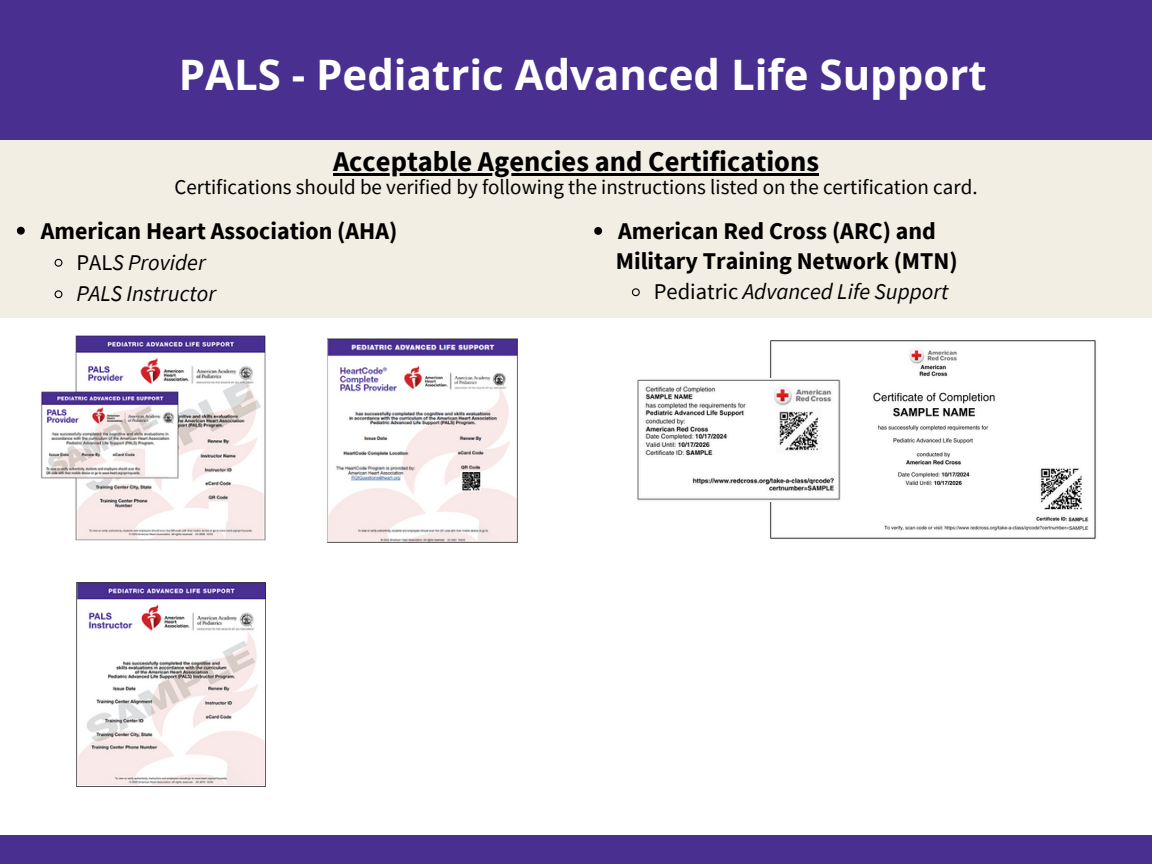
<style>
.page{position:relative;width:1152px;height:864px;background:#fff}
.page>*{position:absolute;margin:0;border:0;box-sizing:border-box;transform-origin:0 0}
.t1{font:700 42px "Open Sans";color:#fff}
.t2{font:700 28.5px "Source Sans Pro";color:#000}
.t3{font:700 24px "Source Sans Pro";color:#000}
.t4{font:italic 22.5px "Source Sans Pro";color:#000}
.t5{font:21px "Source Sans Pro";color:#000}
.s1{font-style:normal}
</style>
<div class="page">
<div style="left:0;top:0;width:1152px;height:140px;background:#493090"></div>
<div style="left:0;top:836px;width:1152px;height:28px;background:#493090"></div>
<div style="left:0;top:140px;width:1152px;height:178px;background:#f2eee4"></div>
<img style="left:328px;top:339px;width:190px;height:203px">
<img style="left:41px;top:335px;width:225px;height:206px">
<img style="left:77px;top:582px;width:189px;height:204px">
<img style="left:770px;top:340px;width:326px;height:199px">
<img style="left:637px;top:379px;width:203px;height:122px">
<hr style="left:333px;top:173px;width:486px;height:2px;background:#000">
<svg style="left:17px;top:227px;width:8px;height:8px"></svg>
<svg style="left:54px;top:258px;width:9px;height:9px"></svg>
<svg style="left:54px;top:290px;width:9px;height:9px"></svg>
<svg style="left:594px;top:227px;width:8px;height:8px"></svg>
<svg style="left:631px;top:288px;width:9px;height:9px"></svg>
<h1 class="t1" style="left:179px;top:46px;width:810px">PALS - Pediatric Advanced Life Support</h1>
<p class="t2" style="left:333px;top:143px;width:487px">Acceptable Agencies and Certifications</p>
<p class="t5" style="left:174px;top:174px;width:805px">Certifications should be verified by following the instructions listed on the certification card.</p>
<p class="t3" style="left:41px;top:216px;width:358px">American Heart Association (AHA)</p>
<p class="t4" style="left:76px;top:247px;width:131px"><span class="s1">PAL</span>S Provider</p>
<p class="t4" style="left:76px;top:279px;width:141px">PALS Instructor</p>
<p class="t3" style="left:618px;top:216px;width:319px">American Red Cross (ARC) and</p>
<h2 class="t3" style="left:616px;top:245px;width:344px">Military Training Network (MTN)</h2>
<p class="t4" style="left:654px;top:277px;width:296px"><span class="s1">Pediatric</span> Advanced Life Support</p>
</div>
